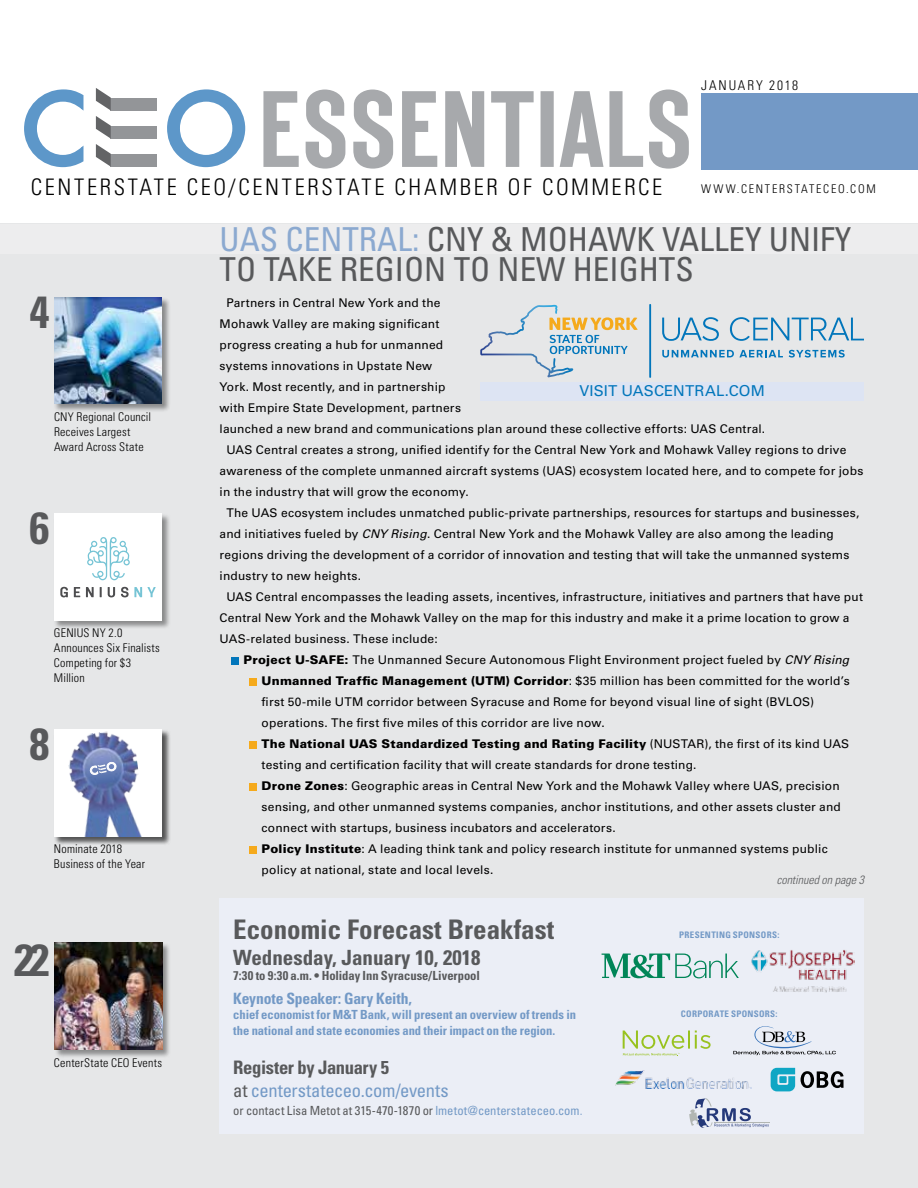
<style>
.page{position:relative;width:918px;height:1188px;background:#fff}
.page>*{position:absolute;margin:0;border:0;box-sizing:border-box;transform-origin:0 0}
.t1{font:700 condensed 45px "Univers LT Std";color:#58595b}
.t2{font:condensed 33px/30px "Univers LT Std";color:#58595b}
.t3{font:700 condensed 27px "Univers LT Std";color:#58595b}
.t4{font:300 condensed 22.8px "Univers LT Std";letter-spacing:.11em;color:#000}
.t5{font:700 condensed 21px "Univers LT Std";color:#58595b}
.t6{font:condensed 18.6px/22.4px "Univers LT Std";letter-spacing:-.02em;color:#7399c6}
.t7{font:700 condensed 15.6px "Univers LT Std";letter-spacing:-.015em;color:#7399c6}
.t8{font:15px "Univers LT Std";letter-spacing:.01em;color:#0276bb}
.t9{font:300 condensed 13.5px "Univers LT Std";letter-spacing:.135em;color:#000}
.t10{font:700 condensed 12.6px/15.1px "Univers LT Std";letter-spacing:-.005em;color:#7399c6}
.t11{font:condensed 12.6px "Univers LT Std";letter-spacing:.005em;color:#58595b}
.t12{font:700 condensed 12.6px "Univers LT Std";letter-spacing:-.005em;color:#58595b}
.t13{font:12px "Univers LT Std";letter-spacing:.015em;color:#000}
.t14{font:300 condensed 12px/15px "Univers LT Std";letter-spacing:.02em;color:#000}
.t15{font:900 12px "Univers LT Std";letter-spacing:.02em;color:#000}
.t16{font:300 condensed 12px "Univers LT Std";letter-spacing:.145em;color:#000}
.t17{font:italic 300 condensed 12px "Univers LT Std";letter-spacing:.005em;color:#58595b}
.t18{font:700 condensed 9px "Univers LT Std";letter-spacing:.035em;color:#7399c6}
.s1{color:#8ba9d0}
.s2{font-style:italic}
.s3{font-weight:900}
.s4{font-weight:400}
.s5{font-weight:700;color:#58595b}
.s6{color:#58595b}
.s7{color:#7399c6}
</style>
<div class="page">
<div style="left:701px;top:93px;width:217px;height:77px;background:#7399c6"></div>
<svg style="left:491px;top:90px;width:198px;height:79px"></svg>
<svg style="left:263px;top:90px;width:221px;height:79px"></svg>
<div style="left:111px;top:98px;width:46px;height:12px;background:#939598"></div>
<svg style="left:96px;top:88px;width:15px;height:22px"></svg>
<div style="left:111px;top:126px;width:46px;height:13px;background:#939598"></div>
<div style="left:111px;top:154px;width:46px;height:13px;background:#939598"></div>
<svg style="left:96px;top:116px;width:15px;height:51px"></svg>
<svg style="left:24px;top:89px;width:60px;height:78px"></svg>
<svg style="left:167px;top:89px;width:78px;height:78px"></svg>
<div style="left:0;top:224px;width:918px;height:964px;background:#e6e7e8"></div>
<div style="left:480px;top:383px;width:384px;height:18px;background:#dde4f3"></div>
<div style="left:54px;top:513px;width:117px;height:117px;background:#000;opacity:.4"></div>
<div style="left:54px;top:513px;width:108px;height:108px;background:#fff"></div>
<svg style="left:60px;top:587px;width:8px;height:10px"></svg>
<svg style="left:74px;top:587px;width:6px;height:10px"></svg>
<svg style="left:86px;top:587px;width:8px;height:10px"></svg>
<svg style="left:100px;top:587px;width:2px;height:10px"></svg>
<svg style="left:108px;top:587px;width:7px;height:10px"></svg>
<svg style="left:121px;top:587px;width:35px;height:10px"></svg>
<svg style="left:87px;top:537px;width:43px;height:43px"></svg>
<div style="left:0;top:224px;width:918px;height:30px;background:#ededee"></div>
<div style="left:232px;top:657px;width:7px;height:7px;background:#0276bb"></div>
<div style="left:250px;top:678px;width:7px;height:7px;background:#f5aa1c"></div>
<div style="left:250px;top:741px;width:7px;height:7px;background:#f5aa1c"></div>
<div style="left:250px;top:783px;width:7px;height:7px;background:#f5aa1c"></div>
<div style="left:250px;top:846px;width:7px;height:7px;background:#f5aa1c"></div>
<div style="left:54px;top:297px;width:117px;height:116px;background:#000;opacity:.4"></div>
<img style="left:54px;top:297px;width:108px;height:107px">
<div style="left:220px;top:899px;width:644px;height:235px;background:#ebeef6"></div>
<div style="left:54px;top:729px;width:117px;height:117px;background:#000;opacity:.4"></div>
<div style="left:54px;top:730px;width:108px;height:107px;background:#fff"></div>
<img style="left:68px;top:731px;width:74px;height:106px">
<svg style="left:90px;top:762px;width:36px;height:18px"></svg>
<svg style="left:602px;top:954px;width:137px;height:24px"></svg>
<div style="left:54px;top:942px;width:117px;height:116px;background:#000;opacity:.4"></div>
<img style="left:54px;top:942px;width:108px;height:108px">
<img style="left:751px;top:950px;width:103px;height:43px">
<svg style="left:623px;top:1031px;width:88px;height:25px"></svg>
<svg style="left:689px;top:1098px;width:80px;height:30px"></svg>
<svg style="left:733px;top:1026px;width:103px;height:29px"></svg>
<svg style="left:801px;top:1071px;width:43px;height:17px"></svg>
<svg style="left:771px;top:1068px;width:24px;height:23px"></svg>
<img style="left:615px;top:1071px;width:137px;height:18px">
<svg style="left:480px;top:305px;width:158px;height:72px"></svg>
<hr style="left:649px;top:304px;width:2px;height:74px;background:#0276bb">
<svg style="left:662px;top:350px;width:121px;height:8px"></svg>
<svg style="left:789px;top:350px;width:56px;height:8px"></svg>
<svg style="left:662px;top:317px;width:57px;height:24px"></svg>
<svg style="left:730px;top:317px;width:134px;height:24px"></svg>
<p class="t9" style="left:701px;top:77px;width:98px">JANUARY 2018</p>
<h3 class="t4" style="left:31px;top:174px;width:633px">CENTERSTATE CEO/CENTERSTATE CHAMBER OF COMMERCE</h3>
<p class="t16" style="left:701px;top:182px;width:176px">WWW.CENTERSTATECEO.COM</p>
<h1 class="t1" style="left:30px;top:284px;width:21px">4</h1>
<p class="t14" style="left:54px;top:409px;width:99px">CNY Regional Council<br>Receives Largest<br>Award Across State</p>
<h1 class="t1" style="left:30px;top:500px;width:21px">6</h1>
<p class="t14" style="left:54px;top:625px;width:107px">GENIUS NY 2.0<br>Announces Six Finalists<br>Competing for $3<br>Million</p>
<h1 class="t1" style="left:30px;top:716px;width:21px">8</h1>
<p class="t14" style="left:54px;top:841px;width:93px">Nominate 2018<br>Business of the Year</p>
<h1 class="t1" style="left:14px;top:932px;width:37px">22</h1>
<p class="t14" style="left:54px;top:1055px;width:110px">CenterState CEO Events</p>
<h2 class="t2" style="left:220px;top:224px;width:633px"><span class="s1">UAS CENTRAL:</span> CNY &amp; MOHAWK VALLEY UNIFY<br>TO TAKE REGION TO NEW HEIGHTS</h2>
<p class="t13" style="left:226px;top:296px;width:216px">Partners in Central New York and the</p>
<p class="t13" style="left:220px;top:317px;width:221px">Mohawk Valley are making significant</p>
<p class="t13" style="left:220px;top:338px;width:225px">progress creating a hub for unmanned</p>
<p class="t13" style="left:220px;top:359px;width:214px">systems innovations in Upstate New</p>
<p class="t13" style="left:220px;top:380px;width:227px">York. Most recently, and in partnership</p>
<p class="t13" style="left:220px;top:401px;width:243px">with Empire State Development, partners</p>
<p class="t13" style="left:220px;top:422px;width:547px">launched a new brand and communications plan around these collective efforts: UAS Central.</p>
<p class="t13" style="left:226px;top:443px;width:622px">UAS Central creates a strong, unified identify for the Central New York and Mohawk Valley regions to drive</p>
<p class="t13" style="left:220px;top:464px;width:645px">awareness of the complete unmanned aircraft systems (UAS) ecosystem located here, and to compete for jobs</p>
<p class="t13" style="left:220px;top:485px;width:251px">in the industry that will grow the economy.</p>
<p class="t13" style="left:226px;top:506px;width:635px">The UAS ecosystem includes unmatched public-private partnerships, resources for startups and businesses,</p>
<p class="t13" style="left:220px;top:527px;width:616px">and initiatives fueled by <span class="s2">CNY Rising</span>. Central New York and the Mohawk Valley are also among the leading</p>
<p class="t13" style="left:220px;top:548px;width:631px">regions driving the development of a corridor of innovation and testing that will take the unmanned systems</p>
<p class="t13" style="left:220px;top:569px;width:143px">industry to new heights.</p>
<p class="t13" style="left:226px;top:590px;width:638px">UAS Central encompasses the leading assets, incentives, infrastructure, initiatives and partners that have put</p>
<p class="t13" style="left:220px;top:611px;width:631px">Central New York and the Mohawk Valley on the map for this industry and make it a prime location to grow a</p>
<p class="t13" style="left:220px;top:632px;width:220px">UAS-related business. These include:</p>
<p class="t13" style="left:244px;top:653px;width:607px"><span class="s3">Project U-SAFE:</span> The Unmanned Secure Autonomous Flight Environment project fueled by <span class="s2">CNY Rising</span></p>
<p class="t13" style="left:262px;top:674px;width:590px"><span class="s3">Unmanned Traffic Management (UTM) Corridor</span>: $35 million has been committed for the world’s</p>
<p class="t13" style="left:262px;top:695px;width:554px">first 50-mile UTM corridor between Syracuse and Rome for beyond visual line of sight (BVLOS)</p>
<p class="t13" style="left:262px;top:716px;width:345px">operations. The first five miles of this corridor are live now.</p>
<p class="t15" style="left:262px;top:736px;width:589px">The National UAS Standardized Testing and Rating Facility <span class="s4">(NUSTAR), the first of its kind UAS</span></p>
<p class="t13" style="left:262px;top:758px;width:437px">testing and certification facility that will create standards for drone testing.</p>
<p class="t13" style="left:262px;top:779px;width:580px"><span class="s3">Drone Zones</span>: Geographic areas in Central New York and the Mohawk Valley where UAS, precision</p>
<p class="t13" style="left:262px;top:800px;width:581px">sensing, and other unmanned systems companies, anchor institutions, and other assets cluster and</p>
<p class="t13" style="left:262px;top:821px;width:356px">connect with startups, business incubators and accelerators.</p>
<p class="t13" style="left:262px;top:842px;width:568px"><span class="s3">Policy Institute</span>: A leading think tank and policy research institute for unmanned systems public</p>
<p class="t13" style="left:262px;top:863px;width:233px">policy at national, state and local levels.</p>
<p class="t8" style="left:579px;top:382px;width:187px">VISIT UASCENTRAL.COM</p>
<p class="t17" style="left:777px;top:873px;width:89px">continued on page 3</p>
<h3 class="t3" style="left:233px;top:913px;width:322px">Economic Forecast Breakfast</h3>
<h3 class="t5" style="left:233px;top:945px;width:249px">Wednesday, January 10, 2018</h3>
<p class="t12" style="left:233px;top:968px;width:248px">7:30 to 9:30 a.m. • Holiday Inn Syracuse/Liverpool</p>
<h3 class="t7" style="left:233px;top:989px;width:180px">Keynote Speaker: Gary Keith,</h3>
<p class="t10" style="left:233px;top:1007px;width:344px">chief economist for M&amp;T Bank, will present an overview of trends in the national and state economies and their impact on the region.</p>
<h3 class="t6" style="left:233px;top:1056px;width:217px"><span class="s5">Register by January 5<br></span><span class="s6">at</span> centerstateceo.com/events</h3>
<p class="t11" style="left:233px;top:1102px;width:351px">or contact Lisa Metot at 315-470-1870 or <span class="s7">lmetot@centerstateceo.com</span><span class="s1">.</span></p>
<p class="t18" style="left:679px;top:929px;width:102px">PRESENTING SPONSORS:</p>
<p class="t18" style="left:681px;top:1008px;width:98px">CORPORATE SPONSORS:</p>
</div>
